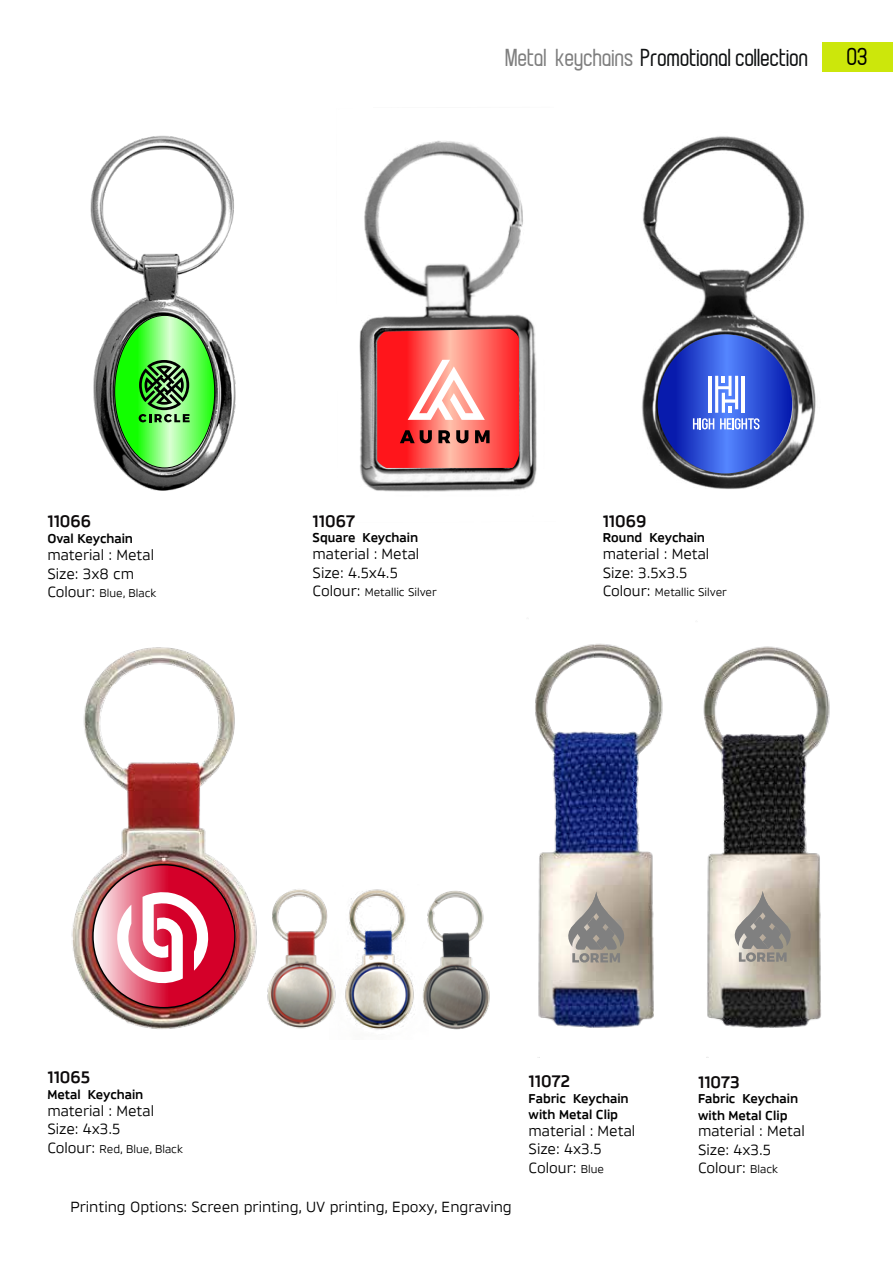
<style>
.page{position:relative;width:893px;height:1263px;background:#fff}
.page>*{position:absolute;margin:0;border:0;box-sizing:border-box;transform-origin:0 0}
.t1{font:22.5px "Beillingsday";color:#101213}
.t2{font:22.5px "Beillingsday";color:#000}
.t3{font:700 17.55px "Brokman Trial";color:#0d0a0b}
.t4{font:15.45px/18.6px "Brokman Trial";color:#000}
.t5{font:700 13.5px/16.5px "Brokman Trial";color:#000}
.t6{font:11.85px "Brokman Trial";color:#000}
.s1{color:#808080}
.s2{font-size:15.45px}
.s3{font-size:11.85px}
</style>
<div class="page">
<img style="left:641px;top:136px;width:175px;height:353px">
<img style="left:71px;top:647px;width:186px;height:382px">
<img style="left:267px;top:889px;width:63px;height:140px">
<img style="left:535px;top:643px;width:128px;height:385px">
<img style="left:703px;top:646px;width:127px;height:382px">
<img style="left:330px;top:889px;width:85px;height:141px">
<img style="left:422px;top:890px;width:68px;height:140px">
<img style="left:90px;top:135px;width:146px;height:356px">
<img style="left:359px;top:140px;width:178px;height:352px">
<svg style="left:563px;top:892px;width:67px;height:70px"></svg>
<svg style="left:729px;top:891px;width:67px;height:71px"></svg>
<svg style="left:115px;top:315px;width:100px;height:153px"></svg>
<svg style="left:377px;top:329px;width:142px;height:139px"></svg>
<svg style="left:658px;top:334px;width:134px;height:139px"></svg>
<hr style="left:742px;top:376px;width:3px;height:37px;background:#fff">
<hr style="left:708px;top:376px;width:4px;height:37px;background:#fff">
<img style="left:93px;top:865px;width:142px;height:143px">
<div style="left:823px;top:42px;width:70px;height:30px;background:#cce70b"></div>
<h1 class="t1" style="left:506px;top:48px;width:304px"><span class="s1">Metal keychains</span> Promotional collection</h1>
<h1 class="t2" style="left:847px;top:46px;width:22px">03</h1>
<p class="t3" style="left:47px;top:514px;width:45px">11066</p>
<p class="t5" style="left:47px;top:531px;width:87px">Oval Keychain</p>
<p class="t4" style="left:47px;top:546px;width:108px">material : Metal<br>Size: 3x8 cm</p>
<p class="t6" style="left:47px;top:588px;width:111px"><span class="s2">Colour:</span> Blue, Black</p>
<p class="t3" style="left:313px;top:513px;width:44px">11067</p>
<p class="t5" style="left:313px;top:530px;width:107px">Square Keychain</p>
<p class="t4" style="left:313px;top:546px;width:108px">material : Metal<br>Size: 4.5x4.5</p>
<p class="t6" style="left:313px;top:587px;width:126px"><span class="s2">Colour:</span> Metallic Silver</p>
<p class="t3" style="left:603px;top:513px;width:45px">11069</p>
<p class="t5" style="left:603px;top:530px;width:104px">Round Keychain</p>
<p class="t4" style="left:603px;top:546px;width:108px">material : Metal<br>Size: 3.5x3.5</p>
<p class="t6" style="left:603px;top:587px;width:126px"><span class="s2">Colour:</span> Metallic Silver</p>
<p class="t3" style="left:47px;top:1070px;width:44px">11065</p>
<p class="t5" style="left:47px;top:1087px;width:97px">Metal Keychain</p>
<p class="t4" style="left:47px;top:1102px;width:108px">material : Metal<br>Size: 4x3.5</p>
<p class="t6" style="left:47px;top:1144px;width:137px"><span class="s2">Colour:</span> Red, Blue, Black</p>
<p class="t3" style="left:529px;top:1074px;width:43px">11072</p>
<p class="t5" style="left:529px;top:1090px;width:102px">Fabric Keychain with Metal Clip</p>
<p class="t4" style="left:529px;top:1122px;width:108px">material : Metal<br>Size: 4x3.5<br>Colour: <span class="s3">Blue</span></p>
<p class="t3" style="left:698px;top:1074px;width:43px">11073</p>
<p class="t5" style="left:698px;top:1091px;width:102px">Fabric Keychain with Metal Clip</p>
<p class="t4" style="left:698px;top:1123px;width:108px">material : Metal<br>Size: 4x3.5<br>Colour: <span class="s3">Black</span></p>
<p class="t4" style="left:70px;top:1198px;width:443px">Printing Options: Screen printing, UV printing, Epoxy, Engraving</p>
</div>
